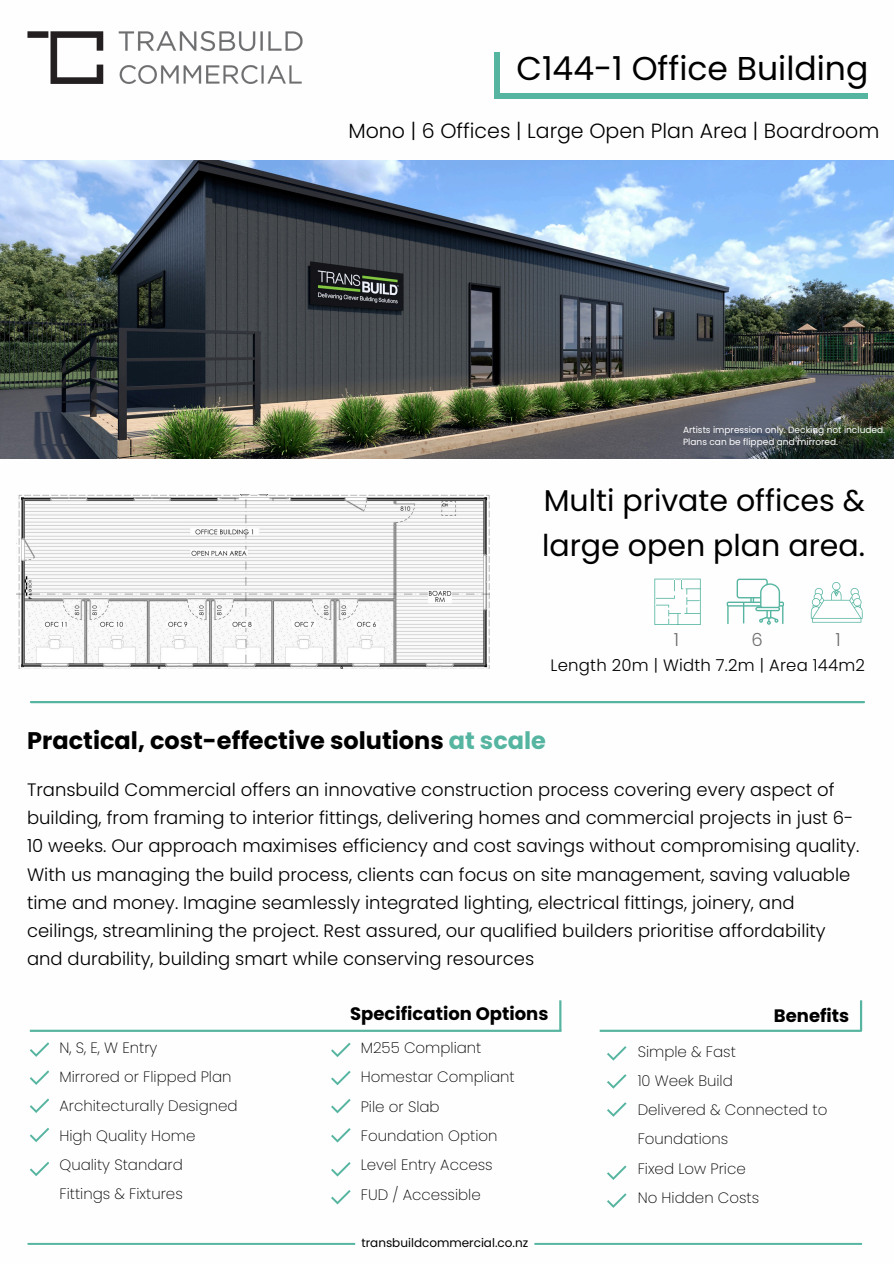
<style>
.page{position:relative;width:894px;height:1264px;background:#fff}
.page>*{position:absolute;margin:0;border:0;box-sizing:border-box;transform-origin:0 0}
.t1{font:33px "Poppins";color:#000}
.t2{font:30px/45px "Poppins";color:#000}
.t3{font:700 24px "Poppins";color:#000}
.t4{font:300 20.55px "Poppins";color:#000}
.t5{font:300 18px/28.2px "Poppins";color:#000}
.t6{font:700 18px "Poppins";color:#000}
.t7{font:300 18px "Poppins";color:#6d6e70}
.t8{font:300 16.5px "Poppins";letter-spacing:.015em;color:#000}
.t9{font:200 15px/29.2px "Poppins";color:#000}
.t10{font:12px "Poppins";color:#000}
.t11{font:9px "Poppins";color:#fff}
.s1{color:#56b5a1}
</style>
<div class="page">
<img style="left:0;top:160px;width:893px;height:298px">
<img style="left:27px;top:31px;width:276px;height:52px">
<svg style="left:30px;top:1042px;width:19px;height:14px"></svg>
<svg style="left:30px;top:1070px;width:19px;height:14px"></svg>
<svg style="left:30px;top:1098px;width:19px;height:14px"></svg>
<svg style="left:30px;top:1127px;width:19px;height:15px"></svg>
<svg style="left:30px;top:1162px;width:19px;height:14px"></svg>
<svg style="left:331px;top:1042px;width:19px;height:15px"></svg>
<svg style="left:331px;top:1070px;width:19px;height:15px"></svg>
<svg style="left:331px;top:1099px;width:19px;height:14px"></svg>
<svg style="left:331px;top:1128px;width:19px;height:14px"></svg>
<svg style="left:331px;top:1162px;width:19px;height:14px"></svg>
<svg style="left:331px;top:1190px;width:19px;height:14px"></svg>
<svg style="left:607px;top:1046px;width:19px;height:14px"></svg>
<svg style="left:607px;top:1074px;width:19px;height:14px"></svg>
<svg style="left:607px;top:1102px;width:19px;height:14px"></svg>
<svg style="left:607px;top:1165px;width:19px;height:14px"></svg>
<svg style="left:607px;top:1193px;width:19px;height:14px"></svg>
<hr style="left:31px;top:701px;width:832px;height:2px;background:#56b5a1">
<div style="left:494px;top:93px;width:374px;height:6px;background:#56b5a1"></div>
<div style="left:494px;top:53px;width:6px;height:46px;background:#56b5a1"></div>
<svg style="left:27px;top:1242px;width:835px;height:2px"></svg>
<hr style="left:599px;top:1029px;width:262px;height:2px;background:#56b5a1">
<hr style="left:859px;top:1000px;width:2px;height:30px;background:#56b5a1">
<hr style="left:30px;top:1029px;width:531px;height:2px;background:#56b5a1">
<hr style="left:559px;top:1000px;width:2px;height:30px;background:#56b5a1">
<svg style="left:654px;top:578px;width:46px;height:46px"></svg>
<svg style="left:726px;top:578px;width:57px;height:46px"></svg>
<svg style="left:810px;top:582px;width:52px;height:40px"></svg>
<img style="left:17px;top:494px;width:472px;height:175px">
<h3 class="t1" style="left:516px;top:46px;width:353px">C144-1 Office Building</h3>
<h1 class="t4" style="left:348px;top:116px;width:532px">Mono | 6 Offices | Large Open Plan Area | Boardroom</h1>
<h5 class="t11" style="left:682px;top:423px;width:203px">Artists impression only. Decking not included.</h5>
<h4 class="t11" style="left:682px;top:435px;width:156px">Plans can be flipped and mirrored.</h4>
<p class="t2" style="left:542px;top:478px;width:324px">Multi private offices &amp; large open plan area.</p>
<p class="t7" style="left:673px;top:627px;width:7px">1</p>
<p class="t7" style="left:751px;top:627px;width:13px">6</p>
<p class="t7" style="left:835px;top:627px;width:7px">1</p>
<p class="t8" style="left:550px;top:654px;width:316px">Length 20m | Width 7.2m | Area 144m2</p>
<h5 class="t3" style="left:27px;top:724px;width:520px">Practical, cost-effective solutions <span class="s1">at scale</span></h5>
<p class="t5" style="left:27px;top:775px;width:833px">Transbuild Commercial offers an innovative construction process covering every aspect of building, from framing to interior fittings, delivering homes and commercial projects in just 6- 10 weeks. Our approach maximises efficiency and cost savings without compromising quality.<br>With us managing the build process, clients can focus on site management, saving valuable time and money. Imagine seamlessly integrated lighting, electrical fittings, joinery, and ceilings, streamlining the project. Rest assured, our qualified builders prioritise affordability and durability, building smart while conserving resources</p>
<p class="t6" style="left:350px;top:1001px;width:200px">Specification Options</p>
<p class="t6" style="left:773px;top:1002px;width:77px">Benefits</p>
<p class="t9" style="left:360px;top:1033px;width:155px">M255 Compliant<br>Homestar Compliant<br>Pile or Slab<br>Foundation Option<br>Level Entry Access<br>FUD / Accessible</p>
<h5 class="t9" style="left:59px;top:1032px;width:180px">N, S, E, W Entry<br>Mirrored or Flipped Plan<br>Architecturally Designed<br>High Quality Home<br>Quality Standard<br>Fittings &amp; Fixtures</h5>
<h2 class="t9" style="left:637px;top:1036px;width:191px">Simple &amp; Fast<br>10 Week Build<br>Delivered &amp; Connected to<br>Foundations<br>Fixed Low Price<br>No Hidden Costs</h2>
<p class="t10" style="left:361px;top:1234px;width:168px">transbuildcommercial.co.nz</p>
</div>
